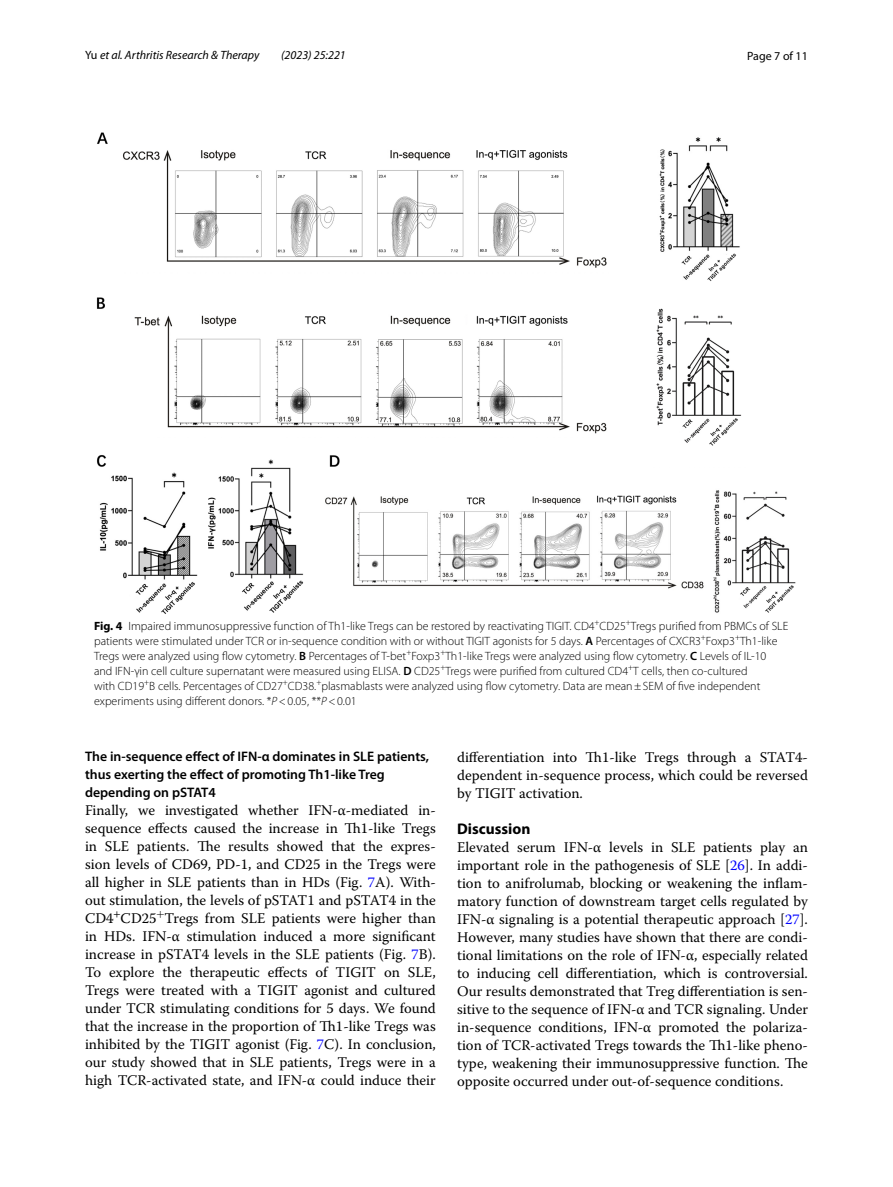
<style>
.page{position:relative;width:893px;height:1187px;background:#fff}
.page>*{position:absolute;margin:0;border:0;box-sizing:border-box;transform-origin:0 0}
.t1{font:700 15.45px "Myriad Pro";color:#000}
.t2{font:14.7px/18px "Warnock Pro";color:#000;text-align:justify}
.t3{font:600 13.8px/18px "Myriad Pro";color:#000}
.t4{font:300 12px/15px "Myriad Pro";color:#000}
.t5{font:italic 12px "Myriad Pro";color:#000}
.t6{font:12px "Myriad Pro";color:#000}
.s1{font-style:normal}
.s2{font-weight:700}
.s3{font-weight:600}
.s4{font-style:italic}
.s5{color:#00f}
</style>
<div class="page">
<img style="left:96px;top:133px;width:700px;height:481px">
<p class="t5" style="left:85px;top:48px;width:176px"><span class="s1">Yu</span> et al. Arthritis Research &amp; Therapy</p>
<p class="t5" style="left:281px;top:48px;width:66px">(2023) 25:221</p>
<p class="t6" style="left:747px;top:48px;width:62px">Page 7 of 11</p>
<p class="t4" style="left:94px;top:618px;width:696px"><span class="s2">Fig. 4</span> Impaired immunosuppressive function of Th1-like Tregs can be restored by reactivating TIGIT. CD4<sup>+</sup>CD25<sup>+</sup>Tregs purified from PBMCs of SLE patients were stimulated under TCR or in-sequence condition with or without TIGIT agonists for 5 days. <span class="s3">A</span> Percentages of -CXCR3<sup>+</sup>Foxp3<sup>+</sup>Th1-like Tregs were analyzed using flow cytometry. <span class="s3">B</span> Percentages of T-bet<sup>+</sup>Foxp3<sup>+</sup>Th1-like Tregs were analyzed using flow cytometry. <span class="s3">C</span> Levels of IL-10<br>and IFN-γin cell culture supernatant were measured using ELISA. <span class="s3">D</span> CD25<sup>+</sup>Tregs were purified from cultured CD4<sup>+</sup>T cells, then co-cultured<br>with -CD19<sup>+</sup>B cells. Percentages of -CD27<sup>+</sup>CD38.<sup>+</sup>plasmablasts were analyzed using flow cytometry. Data are mean±SEM of five independent experiments using different donors. *<span class="s4">P</span>&lt;0.05, **<span class="s4">P</span>&lt;0.01</p>
<p class="t3" style="left:85px;top:747px;width:345px">The in‑sequence effect of IFN‑α dominates in SLE patients, thus exerting the effect of promoting Th1‑like Treg depending on pSTAT4</p>
<p class="t2" style="left:85px;top:801px;width:352px">Finally, we investigated whether IFN-α-mediated in&shy;sequence effects caused the increase in Th1-like Tregs in SLE patients. The results showed that the expres&shy;sion levels of CD69, PD-1, and CD25 in the Tregs were all higher in SLE patients than in HDs (Fig. <span class="s5">7</span>A). With&shy;out stimulation, the levels of pSTAT1 and pSTAT4 in the CD4<sup>+</sup>CD25<sup>+</sup>Tregs from SLE patients were higher than in HDs. IFN-α stimulation induced a more significant increase in pSTAT4 levels in the SLE patients (Fig. <span class="s5">7</span>B).<br>To explore the therapeutic effects of TIGIT on SLE, Tregs were treated with a TIGIT agonist and cultured under TCR stimulating conditions for 5 days. We found that the increase in the proportion of Th1-like Tregs was inhibited by the TIGIT agonist (Fig. <span class="s5">7</span>C). In conclusion, our study showed that in SLE patients, Tregs were in a high TCR-activated state, and IFN-α could induce their</p>
<p class="t2" style="left:457px;top:747px;width:352px">differentiation into Th1-like Tregs through a STAT4- dependent in-sequence process, which could be reversed by TIGIT activation.</p>
<p class="t1" style="left:457px;top:818px;width:75px">Discussion</p>
<p class="t2" style="left:457px;top:837px;width:352px">Elevated serum IFN-α levels in SLE patients play an important role in the pathogenesis of SLE [<span class="s5">26</span>]. In addi&shy;tion to anifrolumab, blocking or weakening the inflam&shy;matory function of downstream target cells regulated by IFN-α signaling is a potential therapeutic approach [<span class="s5">27</span>].<br>However, many studies have shown that there are condi&shy;tional limitations on the role of IFN-α, especially related to inducing cell differentiation, which is controversial.<br>Our results demonstrated that Treg differentiation is sen&shy;sitive to the sequence of IFN-α and TCR signaling. Under in-sequence conditions, IFN-α promoted the polariza&shy;tion of TCR-activated Tregs towards the Th1-like pheno&shy;type, weakening their immunosuppressive function. The opposite occurred under out-of-sequence conditions.</p>
</div>
